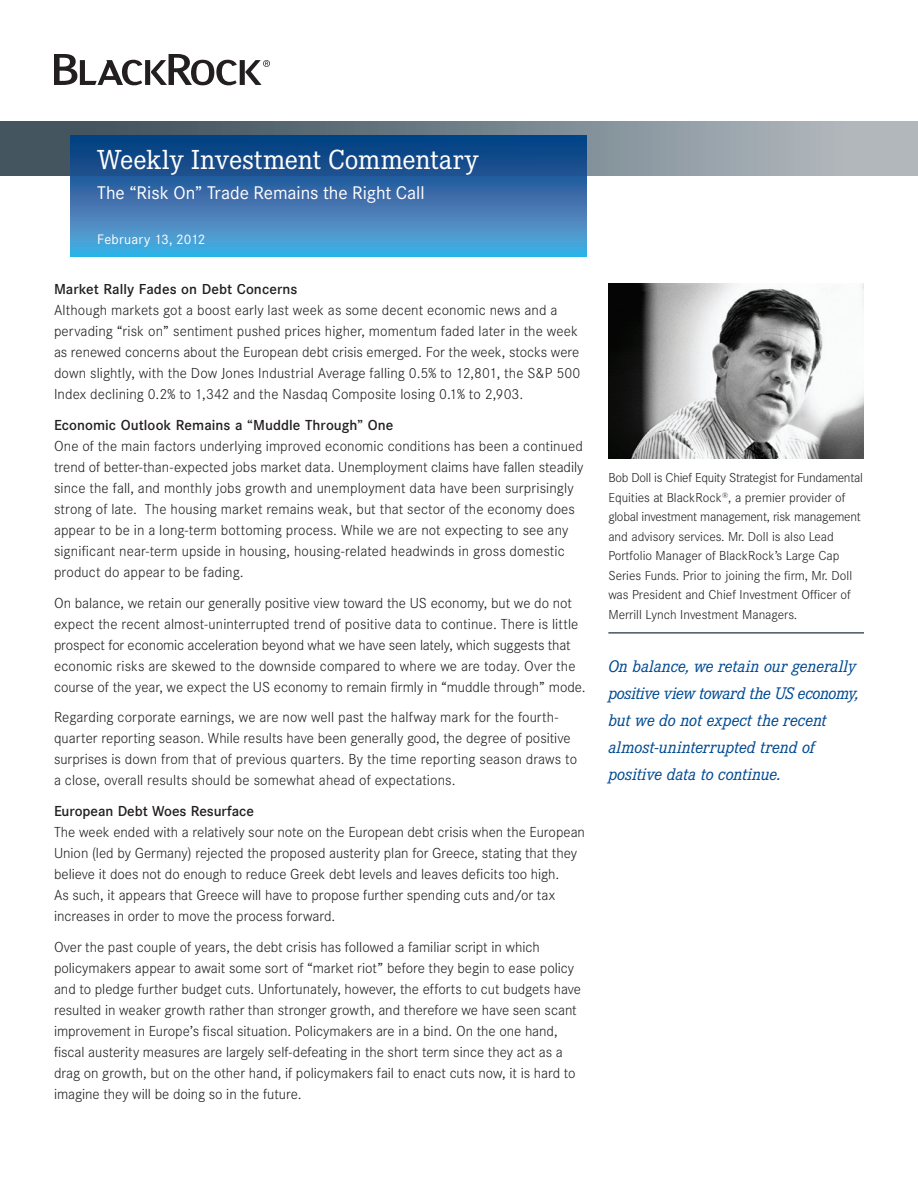
<style>
.page{position:relative;width:918px;height:1188px;background:#fff}
.page>*{position:absolute;margin:0;border:0;box-sizing:border-box;transform-origin:0 0}
.t1{font:27px "Corporate E";letter-spacing:-.01em;color:#fff}
.t2{font:18px "Corporate S";letter-spacing:-.005em;color:#fff}
.t3{font:italic 16.5px/27px "Corporate E";letter-spacing:-.01em;color:#014a91}
.t4{font:300 14.25px/21px "Corporate S";color:#231f20}
.t5{font:500 14.25px "Corporate S";letter-spacing:.005em;color:#231f20}
.t6{font:13.5px "Corporate S";letter-spacing:.02em;color:#fff}
.t7{font:300 12.75px/19.5px "Corporate S";color:#231f20}
</style>
<div class="page">
<hr style="left:608px;top:632px;width:256px;height:2px;background:#45555f">
<img style="left:608px;top:284px;width:255px;height:175px">
<svg style="left:0;top:122px;width:918px;height:54px;background:#838f97"></svg>
<svg style="left:70px;top:135px;width:517px;height:121px;background:#2f6fab"></svg>
<svg style="left:54px;top:54px;width:216px;height:31px"></svg>
<h1 class="t1" style="left:97px;top:144px;width:383px">Weekly Investment Commentary</h1>
<p class="t2" style="left:97px;top:182px;width:329px">The “Risk On” Trade Remains the Right Call</p>
<p class="t6" style="left:97px;top:231px;width:110px">February 13, 2012</p>
<p class="t5" style="left:54px;top:281px;width:245px">Market Rally Fades on Debt Concerns</p>
<p class="t4" style="left:54px;top:300px;width:528px">Although markets got a boost early last week as some decent economic news and a pervading “risk on” sentiment pushed prices higher, momentum faded later in the week as renewed concerns about the European debt crisis emerged. For the week, stocks were down slightly, with the Dow Jones Industrial Average falling 0.5% to 12,801, the S&amp;P 500<br>Index declining 0.2% to 1,342 and the Nasdaq Composite losing 0.1% to 2,903.</p>
<p class="t5" style="left:54px;top:416px;width:341px">Economic Outlook Remains a “Muddle Through” One</p>
<p class="t4" style="left:54px;top:436px;width:531px">One of the main factors underlying improved economic conditions has been a continued trend of better-than-expected jobs market data. Unemployment claims have fallen steadily since the fall, and monthly jobs growth and unemployment data have been surprisingly strong of late. The housing market remains weak, but that sector of the economy does appear to be in a long-term bottoming process. While we are not expecting to see any significant near-term upside in housing, housing-related headwinds in gross domestic product do appear to be fading.</p>
<p class="t4" style="left:54px;top:592px;width:533px">On balance, we retain our generally positive view toward the US economy, but we do not expect the recent almost-uninterrupted trend of positive data to continue. There is little prospect for economic acceleration beyond what we have seen lately, which suggests that economic risks are skewed to the downside compared to where we are today. Over the course of the year, we expect the US economy to remain firmly in “muddle through” mode.</p>
<p class="t4" style="left:54px;top:707px;width:525px">Regarding corporate earnings, we are now well past the halfway mark for the fourth&shy;quarter reporting season. While results have been generally good, the degree of positive surprises is down from that of previous quarters. By the time reporting season draws to a close, overall results should be somewhat ahead of expectations.</p>
<p class="t5" style="left:54px;top:803px;width:202px">European Debt Woes Resurface</p>
<p class="t4" style="left:54px;top:822px;width:533px">The week ended with a relatively sour note on the European debt crisis when the European Union (led by Germany) rejected the proposed austerity plan for Greece, stating that they believe it does not do enough to reduce Greek debt levels and leaves deficits too high.<br>As such, it appears that Greece will have to propose further spending cuts and/or tax increases in order to move the process forward.</p>
<p class="t4" style="left:54px;top:937px;width:529px">Over the past couple of years, the debt crisis has followed a familiar script in which policymakers appear to await some sort of “market riot” before they begin to ease policy and to pledge further budget cuts. Unfortunately, however, the efforts to cut budgets have resulted in weaker growth rather than stronger growth, and therefore we have seen scant improvement in Europe’s fiscal situation. Policymakers are in a bind. On the one hand, fiscal austerity measures are largely self-defeating in the short term since they act as a drag on growth, but on the other hand, if policymakers fail to enact cuts now, it is hard to imagine they will be doing so in the future.</p>
<p class="t7" style="left:608px;top:468px;width:256px">Bob Doll is Chief Equity Strategist for Fundamental Equities at BlackRock<sup>®</sup>, a premier provider of global investment management, risk management and advisory services. Mr. Doll is also Lead Portfolio Manager of BlackRock’s Large Cap Series Funds. Prior to joining the firm, Mr. Doll was President and Chief Investment Officer of Merrill Lynch Investment Managers.</p>
<p class="t3" style="left:608px;top:653px;width:252px">On balance, we retain our generally positive view toward the US economy, but we do not expect the recent almost-uninterrupted trend of positive data to continue.</p>
</div>
